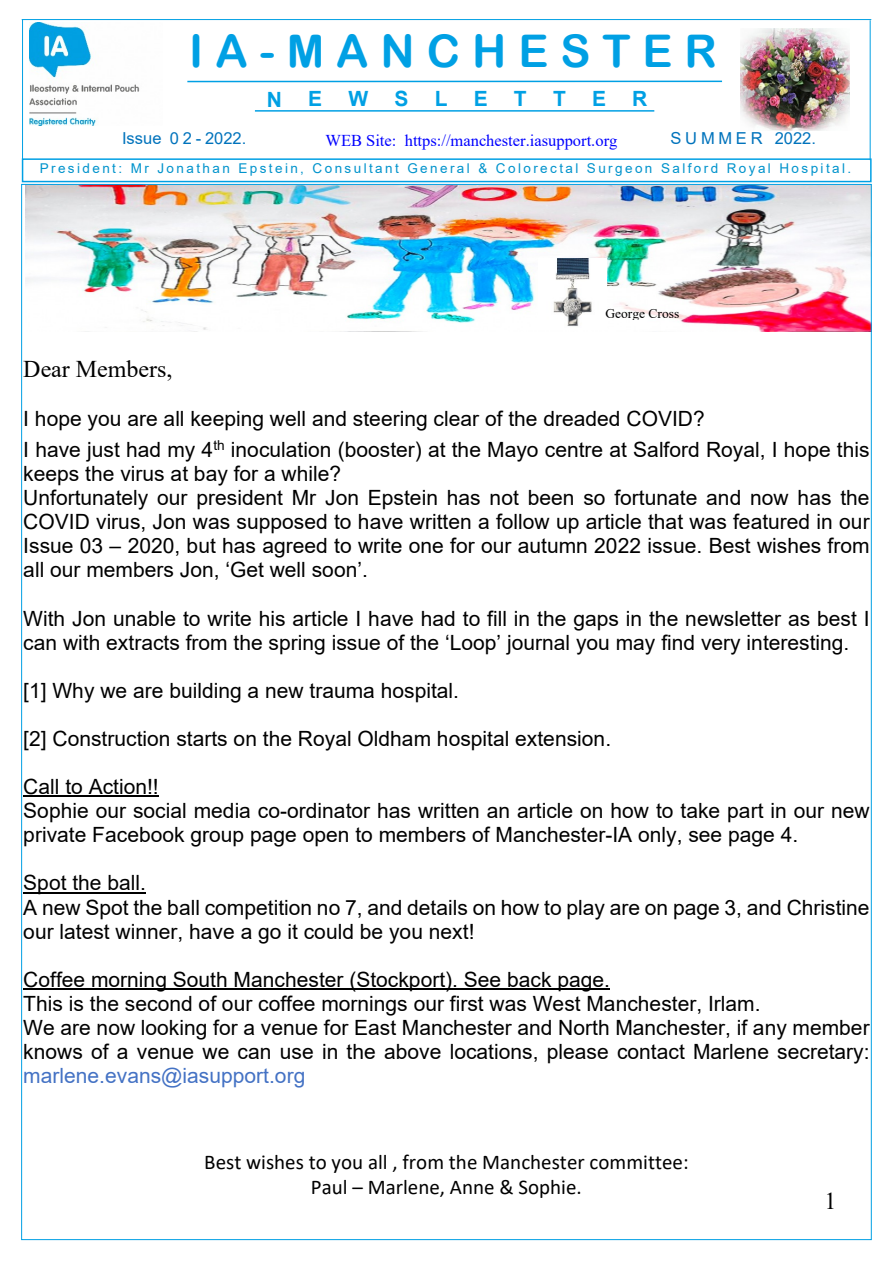
<style>
.page{position:relative;width:893px;height:1263px;background:#fff}
.page>*{position:absolute;margin:0;border:0;box-sizing:border-box;transform-origin:0 0}
.t1{font:45px "Arial Rounded MT Bold";letter-spacing:.265em;color:#00a0e4}
.t2{font:24px "Times New Roman";color:#000}
.t3{font:21px/24.2px "Arial";color:#000}
.t4{font:21px/25.7px "Calibri";color:#000;text-align:center}
.t5{font:21px "Arial";color:#4472c4}
.t6{font:700 21px "Arial";letter-spacing:1.25em;color:#00a0e4}
.t7{font:16.5px "Times New Roman";color:#00f}
.t8{font:16.5px "Arial";color:#0073bc}
.t9{font:16.5px "Arial";letter-spacing:.225em;color:#0073bc}
.t10{font:13.5px "Arial";letter-spacing:.18em;color:#0093cc}
.t11{font:13.5px "Times New Roman";color:#000}
</style>
<div class="page">
<div style="left:22px;top:158px;width:850px;height:24px;border:2px solid #00a0e4"></div>
<img style="left:26px;top:186px;width:844px;height:146px">
<img style="left:538px;top:258px;width:68px;height:71px">
<hr style="left:23px;top:796px;width:136px;height:1px;background:#000">
<hr style="left:23px;top:892px;width:123px;height:1px;background:#000">
<hr style="left:23px;top:988px;width:587px;height:2px;background:#000">
<svg style="left:21px;top:19px;width:851px;height:142px"></svg>
<img style="left:740px;top:28px;width:109px;height:103px">
<h1 class="t1" style="left:189px;top:34px;width:529px">IA-MANCHESTER</h1>
<p class="t8" style="left:122px;top:132px;width:126px">Issue 0 2 - 2022.</p>
<p class="t6" style="left:267px;top:91px;width:382px">NEWSLETTER</p>
<p class="t7" style="left:325px;top:135px;width:294px">WEB Site: https://manchester.iasupport.org</p>
<p class="t9" style="left:671px;top:132px;width:147px">SUMMER 2022.</p>
<p class="t10" style="left:40px;top:163px;width:813px">President: Mr Jonathan Epstein, Consultant General &amp; Colorectal Surgeon Salford Royal Hospital.</p>
<p class="t11" style="left:605px;top:309px;width:75px">George Cross</p>
<p class="t2" style="left:23px;top:360px;width:151px">Dear Members,</p>
<p class="t3" style="left:23px;top:406px;width:848px;line-height:30.6px">I hope you are all keeping well and steering clear of the dreaded COVID?<br>I have just had my 4<sup>th</sup> inoculation (booster) at the Mayo centre at Salford Royal, I hope this</p>
<p class="t3" style="left:23px;top:464px;width:848px">keeps the virus at bay for a while?<br>Unfortunately our president Mr Jon Epstein has not been so fortunate and now has the COVID virus, Jon was supposed to have written a follow up article that was featured in our Issue 03 – 2020, but has agreed to write one for our autumn 2022 issue. Best wishes from all our members Jon, ‘Get well soon’.</p>
<p class="t3" style="left:23px;top:608px;width:848px">With Jon unable to write his article I have had to fill in the gaps in the newsletter as best I can with extracts from the spring issue of the ‘Loop’ journal you may find very interesting.</p>
<p class="t3" style="left:23px;top:680px;width:437px">[1] Why we are building a new trauma hospital.</p>
<p class="t3" style="left:23px;top:728px;width:589px">[2] Construction starts on the Royal Oldham hospital extension.</p>
<p class="t3" style="left:23px;top:777px;width:848px">Call to Action!!<br>Sophie our social media co-ordinator has written an article on how to take part in our new private Facebook group page open to members of Manchester-IA only, see page 4.</p>
<p class="t3" style="left:23px;top:873px;width:848px">Spot the ball.<br>A new Spot the ball competition no 7, and details on how to play are on page 3, and Christine our latest winner, have a go it could be you next!</p>
<p class="t3" style="left:23px;top:969px;width:848px">Coffee morning South Manchester (Stockport). See back page.<br>This is the second of our coffee mornings our first was West Manchester, Irlam.<br>We are now looking for a venue for East Manchester and North Manchester, if any member knows of a venue we can use in the above locations, please contact Marlene secretary:</p>
<p class="t5" style="left:23px;top:1068px;width:284px">marlene.evans@iasupport.org</p>
<p class="t4" style="left:204px;top:1150px;width:486px">Best wishes to you all , from the Manchester committee:<br>Paul – Marlene, Anne &amp; Sophie.</p>
<p class="t2" style="left:825px;top:1192px;width:13px">1</p>
</div>
